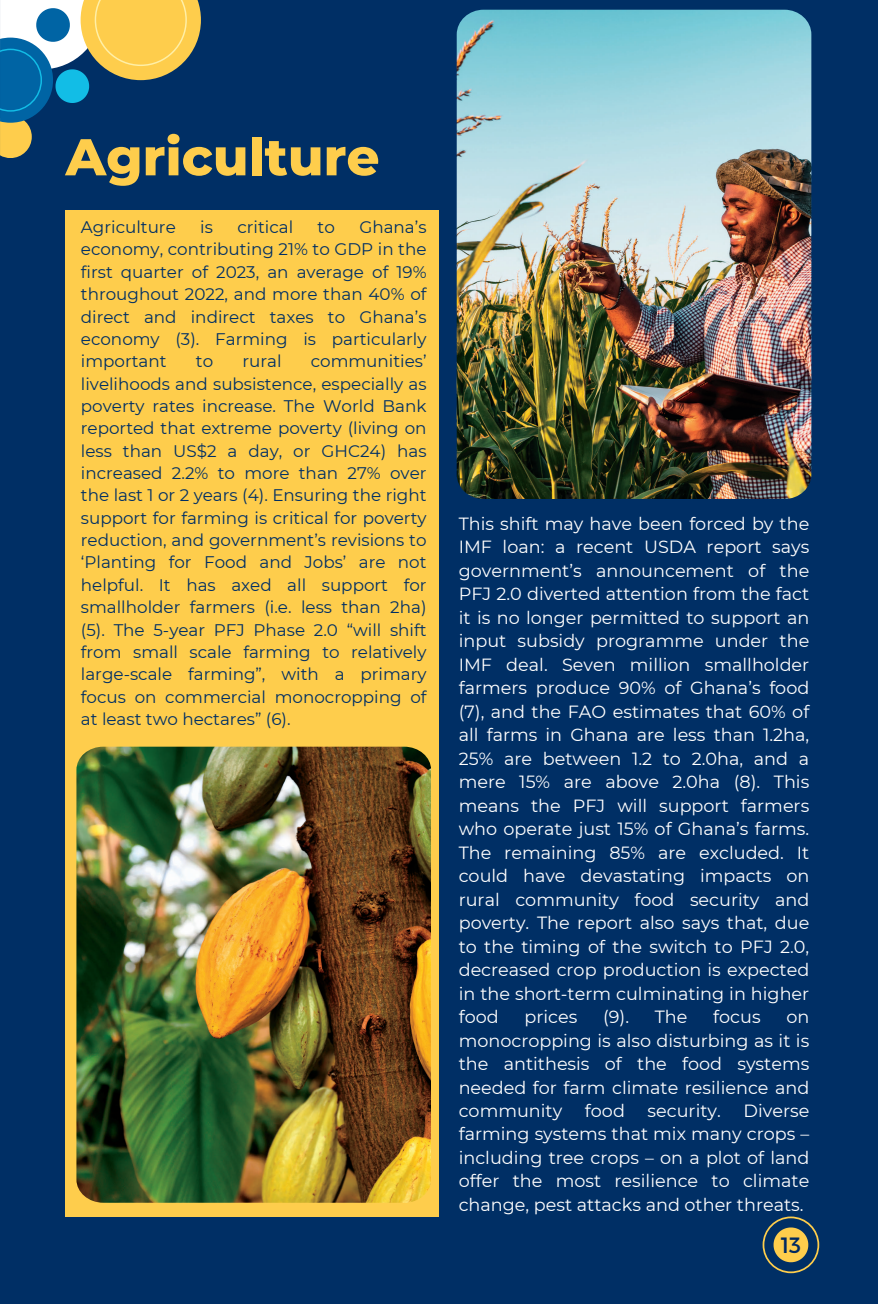
<style>
.page{position:relative;width:878px;height:1304px;background:#fff}
.page>*{position:absolute;margin:0;border:0;box-sizing:border-box;transform-origin:0 0}
.t1{font:800 51.6px "Montserrat";color:#fecd4c}
.t2{font:22.2px "Montserrat";color:#002961}
.t3{font:17.6px/23.4px "Montserrat";color:#fff;text-align:justify}
.t4{font:16.8px/22.4px "Montserrat";color:#002f65;text-align:justify}
</style>
<div class="page">
<div style="left:0;top:0;width:878px;height:1303px;background:#002f65"></div>
<svg style="left:0;top:0;width:201px;height:158px"></svg>
<div style="left:66px;top:210px;width:373px;height:1006px;background:#fecd4c"></div>
<img style="left:76px;top:746px;width:355px;height:456px">
<img style="left:457px;top:10px;width:354px;height:489px;border-radius:26px">
<svg style="left:763px;top:1216px;width:56px;height:57px"></svg>
<p class="t1" style="left:66px;top:125px;width:316px">Agriculture</p>
<p class="t4" style="left:81px;top:216px;width:96px">Agriculture</p>
<p class="t4" style="left:200px;top:216px;width:14px">is</p>
<p class="t4" style="left:237px;top:216px;width:57px">critical</p>
<p class="t4" style="left:318px;top:216px;width:19px">to</p>
<p class="t4" style="left:81px;top:216px;width:347px;text-indent:278px">Ghana’s economy, contributing 21% to GDP in the first quarter of 2023, an average of 19% throughout 2022, and more than 40% of direct and indirect taxes to Ghana’s economy (3). Farming is particularly important</p>
<p class="t4" style="left:81px;top:350px;width:347px;text-indent:230px">communities’ livelihoods and subsistence, especially as poverty rates increase. The World Bank reported that extreme poverty (living on less than US$2 a day, or GHC24) has increased 2.2% to more than 27% over the last 1 or 2 years (4). Ensuring the right support for farming is critical for poverty reduction, and government’s revisions to ‘Planting for Food and Jobs’ are not helpful. It has axed all support for smallholder farmers (i.e. less than 2ha) (5). The 5-year PFJ Phase 2.0 “will shift from small scale farming to relatively large-scale farming”, with a primary focus on commercial monocropping of at least two hectares” (6).</p>
<p class="t4" style="left:196px;top:350px;width:19px">to</p>
<p class="t4" style="left:242px;top:350px;width:41px">rural</p>
<p class="t3" style="left:459px;top:512px;width:352px">This shift may have been forced by the IMF loan: a recent USDA report says government’s announcement of the PFJ 2.0 diverted attention from the fact it is no longer permitted to support an input subsidy programme under the IMF deal. Seven million smallholder farmers produce 90% of Ghana’s food (7), and the FAO estimates that 60% of all farms in Ghana are less than 1.2ha, 25% are between 1.2 to 2.0ha, and a mere 15% are above 2.0ha (8). This means the PFJ will support farmers who operate just 15% of Ghana’s farms.<br>The remaining 85% are excluded. It could have devastating impacts on rural community food security and poverty. The report also says that, due to the timing of the switch to PFJ 2.0, decreased crop production is expected in the short-term culminating in higher food</p>
<p class="t3" style="left:524px;top:1005px;width:54px">prices</p>
<p class="t3" style="left:603px;top:1005px;width:28px">(9).</p>
<p class="t3" style="left:655px;top:1005px;width:34px">The</p>
<p class="t3" style="left:713px;top:1005px;width:49px">focus</p>
<p class="t3" style="left:459px;top:1005px;width:352px;text-indent:328px">on monocropping is also disturbing as it is the antithesis of the food systems needed for farm climate resilience and community</p>
<p class="t3" style="left:585px;top:1099px;width:41px">food</p>
<p class="t3" style="left:648px;top:1099px;width:75px">security.</p>
<p class="t3" style="left:459px;top:1099px;width:352px;text-indent:285px">Diverse farming systems that mix many crops – including tree crops – on a plot of land offer the most resilience to climate change, pest attacks and other threats.</p>
<p class="t2" style="left:781px;top:1230px;width:22px">13</p>
</div>
